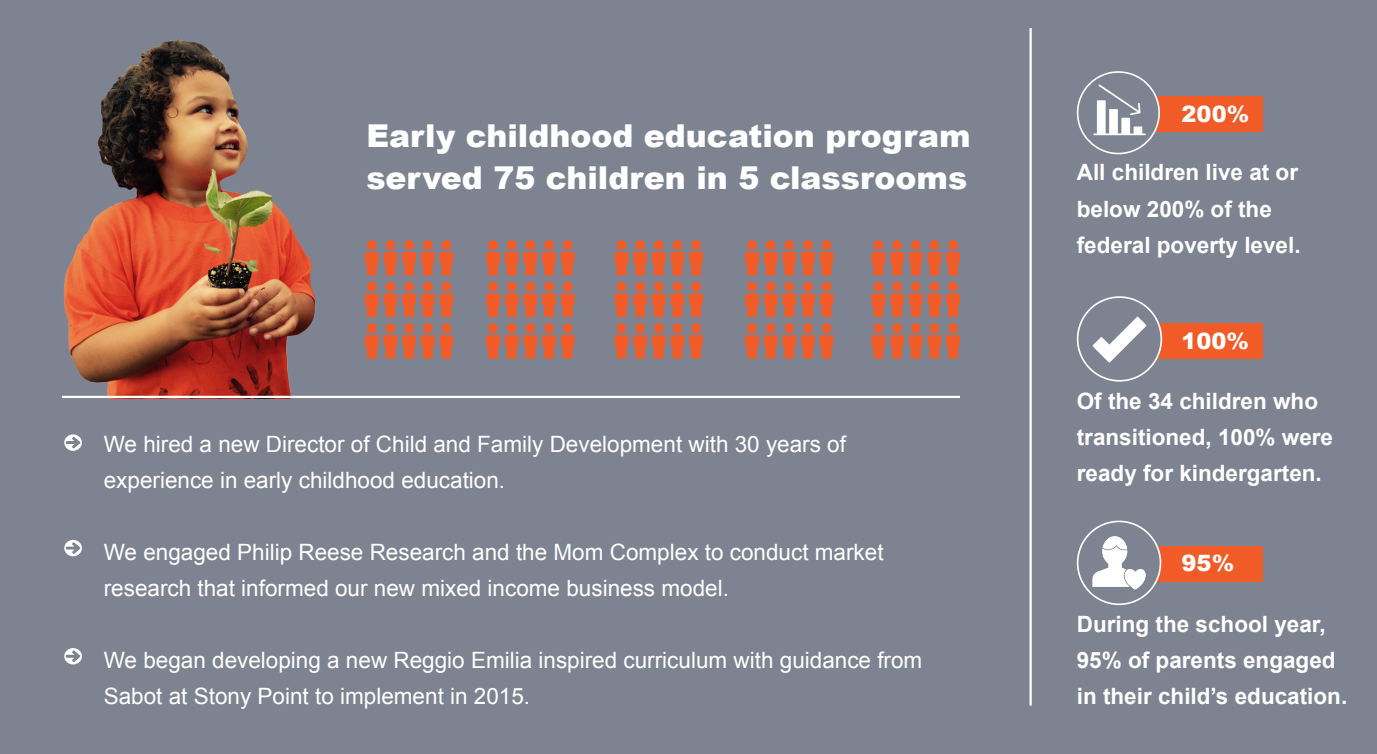
<style>
.page{position:relative;width:1377px;height:754px;background:#7d8390}
.page>*{position:absolute;margin:0;border:0;box-sizing:border-box;transform-origin:0 0}
.t1{font:900 31.5px "Arial";color:#fff}
.t2{font:22.5px/36px "Arial";color:#fff}
.t3{font:700 22.5px/36px "Arial";color:#fff}
.t4{font:900 22.5px "Arial";color:#fff}
</style>
<div class="page">
<hr style="left:1030px;top:28px;width:2px;height:677px;background:#fff">
<div style="left:404px;top:240px;width:10px;height:10px;background:#f15b27;border-radius:50%"></div>
<div style="left:367px;top:240px;width:10px;height:10px;background:#f15b27;border-radius:50%"></div>
<div style="left:386px;top:240px;width:9px;height:10px;background:#f15b27;border-radius:50%"></div>
<div style="left:423px;top:240px;width:10px;height:10px;background:#f15b27;border-radius:50%"></div>
<svg style="left:365px;top:252px;width:88px;height:23px"></svg>
<div style="left:442px;top:240px;width:9px;height:10px;background:#f15b27;border-radius:50%"></div>
<div style="left:404px;top:281px;width:10px;height:10px;background:#f15b27;border-radius:50%"></div>
<div style="left:367px;top:281px;width:10px;height:10px;background:#f15b27;border-radius:50%"></div>
<div style="left:386px;top:281px;width:9px;height:10px;background:#f15b27;border-radius:50%"></div>
<div style="left:423px;top:281px;width:10px;height:10px;background:#f15b27;border-radius:50%"></div>
<svg style="left:365px;top:293px;width:88px;height:24px"></svg>
<div style="left:442px;top:281px;width:9px;height:10px;background:#f15b27;border-radius:50%"></div>
<div style="left:404px;top:323px;width:10px;height:10px;background:#f15b27;border-radius:50%"></div>
<div style="left:367px;top:323px;width:10px;height:10px;background:#f15b27;border-radius:50%"></div>
<div style="left:386px;top:323px;width:9px;height:10px;background:#f15b27;border-radius:50%"></div>
<div style="left:423px;top:323px;width:10px;height:10px;background:#f15b27;border-radius:50%"></div>
<svg style="left:365px;top:335px;width:88px;height:23px"></svg>
<div style="left:442px;top:323px;width:9px;height:10px;background:#f15b27;border-radius:50%"></div>
<div style="left:911px;top:240px;width:10px;height:10px;background:#f15b27;border-radius:50%"></div>
<div style="left:874px;top:240px;width:9px;height:10px;background:#f15b27;border-radius:50%"></div>
<div style="left:892px;top:240px;width:10px;height:10px;background:#f15b27;border-radius:50%"></div>
<div style="left:930px;top:240px;width:9px;height:10px;background:#f15b27;border-radius:50%"></div>
<svg style="left:872px;top:252px;width:88px;height:23px"></svg>
<div style="left:948px;top:240px;width:10px;height:10px;background:#f15b27;border-radius:50%"></div>
<div style="left:911px;top:281px;width:10px;height:10px;background:#f15b27;border-radius:50%"></div>
<div style="left:874px;top:281px;width:9px;height:10px;background:#f15b27;border-radius:50%"></div>
<div style="left:892px;top:281px;width:10px;height:10px;background:#f15b27;border-radius:50%"></div>
<div style="left:930px;top:281px;width:9px;height:10px;background:#f15b27;border-radius:50%"></div>
<svg style="left:872px;top:293px;width:88px;height:24px"></svg>
<div style="left:948px;top:281px;width:10px;height:10px;background:#f15b27;border-radius:50%"></div>
<div style="left:911px;top:323px;width:10px;height:10px;background:#f15b27;border-radius:50%"></div>
<div style="left:874px;top:323px;width:9px;height:10px;background:#f15b27;border-radius:50%"></div>
<div style="left:892px;top:323px;width:10px;height:10px;background:#f15b27;border-radius:50%"></div>
<div style="left:930px;top:323px;width:9px;height:10px;background:#f15b27;border-radius:50%"></div>
<svg style="left:872px;top:335px;width:88px;height:23px"></svg>
<div style="left:948px;top:323px;width:10px;height:10px;background:#f15b27;border-radius:50%"></div>
<div style="left:784px;top:240px;width:10px;height:10px;background:#f15b27;border-radius:50%"></div>
<div style="left:747px;top:240px;width:10px;height:10px;background:#f15b27;border-radius:50%"></div>
<div style="left:766px;top:240px;width:10px;height:10px;background:#f15b27;border-radius:50%"></div>
<div style="left:803px;top:240px;width:10px;height:10px;background:#f15b27;border-radius:50%"></div>
<svg style="left:745px;top:252px;width:89px;height:23px"></svg>
<div style="left:822px;top:240px;width:10px;height:10px;background:#f15b27;border-radius:50%"></div>
<div style="left:784px;top:281px;width:10px;height:10px;background:#f15b27;border-radius:50%"></div>
<div style="left:747px;top:281px;width:10px;height:10px;background:#f15b27;border-radius:50%"></div>
<div style="left:766px;top:281px;width:10px;height:10px;background:#f15b27;border-radius:50%"></div>
<div style="left:803px;top:281px;width:10px;height:10px;background:#f15b27;border-radius:50%"></div>
<svg style="left:745px;top:293px;width:89px;height:24px"></svg>
<div style="left:822px;top:281px;width:10px;height:10px;background:#f15b27;border-radius:50%"></div>
<div style="left:784px;top:323px;width:10px;height:10px;background:#f15b27;border-radius:50%"></div>
<div style="left:747px;top:323px;width:10px;height:10px;background:#f15b27;border-radius:50%"></div>
<div style="left:766px;top:323px;width:10px;height:10px;background:#f15b27;border-radius:50%"></div>
<div style="left:803px;top:323px;width:10px;height:10px;background:#f15b27;border-radius:50%"></div>
<svg style="left:745px;top:335px;width:89px;height:23px"></svg>
<div style="left:822px;top:323px;width:10px;height:10px;background:#f15b27;border-radius:50%"></div>
<div style="left:654px;top:240px;width:10px;height:10px;background:#f15b27;border-radius:50%"></div>
<div style="left:617px;top:240px;width:9px;height:10px;background:#f15b27;border-radius:50%"></div>
<div style="left:635px;top:240px;width:10px;height:10px;background:#f15b27;border-radius:50%"></div>
<div style="left:673px;top:240px;width:9px;height:10px;background:#f15b27;border-radius:50%"></div>
<svg style="left:615px;top:252px;width:88px;height:23px"></svg>
<div style="left:691px;top:240px;width:10px;height:10px;background:#f15b27;border-radius:50%"></div>
<div style="left:654px;top:281px;width:10px;height:10px;background:#f15b27;border-radius:50%"></div>
<div style="left:617px;top:281px;width:9px;height:10px;background:#f15b27;border-radius:50%"></div>
<div style="left:635px;top:281px;width:10px;height:10px;background:#f15b27;border-radius:50%"></div>
<div style="left:673px;top:281px;width:9px;height:10px;background:#f15b27;border-radius:50%"></div>
<svg style="left:615px;top:293px;width:88px;height:24px"></svg>
<div style="left:691px;top:281px;width:10px;height:10px;background:#f15b27;border-radius:50%"></div>
<div style="left:654px;top:323px;width:10px;height:10px;background:#f15b27;border-radius:50%"></div>
<div style="left:617px;top:323px;width:9px;height:10px;background:#f15b27;border-radius:50%"></div>
<div style="left:635px;top:323px;width:10px;height:10px;background:#f15b27;border-radius:50%"></div>
<div style="left:673px;top:323px;width:9px;height:10px;background:#f15b27;border-radius:50%"></div>
<svg style="left:615px;top:335px;width:88px;height:23px"></svg>
<div style="left:691px;top:323px;width:10px;height:10px;background:#f15b27;border-radius:50%"></div>
<div style="left:525px;top:240px;width:10px;height:10px;background:#f15b27;border-radius:50%"></div>
<div style="left:488px;top:240px;width:10px;height:10px;background:#f15b27;border-radius:50%"></div>
<div style="left:507px;top:240px;width:10px;height:10px;background:#f15b27;border-radius:50%"></div>
<div style="left:544px;top:240px;width:10px;height:10px;background:#f15b27;border-radius:50%"></div>
<svg style="left:486px;top:252px;width:89px;height:23px"></svg>
<div style="left:563px;top:240px;width:10px;height:10px;background:#f15b27;border-radius:50%"></div>
<div style="left:525px;top:281px;width:10px;height:10px;background:#f15b27;border-radius:50%"></div>
<div style="left:488px;top:281px;width:10px;height:10px;background:#f15b27;border-radius:50%"></div>
<div style="left:507px;top:281px;width:10px;height:10px;background:#f15b27;border-radius:50%"></div>
<div style="left:544px;top:281px;width:10px;height:10px;background:#f15b27;border-radius:50%"></div>
<svg style="left:486px;top:293px;width:89px;height:24px"></svg>
<div style="left:563px;top:281px;width:10px;height:10px;background:#f15b27;border-radius:50%"></div>
<div style="left:525px;top:323px;width:10px;height:10px;background:#f15b27;border-radius:50%"></div>
<div style="left:488px;top:323px;width:10px;height:10px;background:#f15b27;border-radius:50%"></div>
<div style="left:507px;top:323px;width:10px;height:10px;background:#f15b27;border-radius:50%"></div>
<div style="left:544px;top:323px;width:10px;height:10px;background:#f15b27;border-radius:50%"></div>
<svg style="left:486px;top:335px;width:89px;height:23px"></svg>
<div style="left:563px;top:323px;width:10px;height:10px;background:#f15b27;border-radius:50%"></div>
<div style="left:1156px;top:96px;width:107px;height:36px;background:#f15b27"></div>
<div style="left:1078px;top:72px;width:81px;height:81px;background:#7d8390;border-radius:50%"></div>
<div style="left:1077px;top:71px;width:83px;height:83px;border:2px solid #fff;border-radius:50%"></div>
<svg style="left:1093px;top:84px;width:53px;height:51px"></svg>
<div style="left:1156px;top:323px;width:106px;height:36px;background:#f15b27"></div>
<div style="left:1078px;top:297px;width:83px;height:84px;background:#7d8390;border-radius:50%"></div>
<div style="left:1077px;top:296px;width:85px;height:85px;border:2px solid #fff;border-radius:50%"></div>
<svg style="left:1092px;top:316px;width:54px;height:46px"></svg>
<div style="left:1156px;top:546px;width:107px;height:35px;background:#f15b27"></div>
<div style="left:1078px;top:521px;width:82px;height:83px;background:#7d8390;border-radius:50%"></div>
<div style="left:1077px;top:520px;width:84px;height:85px;border:2px solid #fff;border-radius:50%"></div>
<svg style="left:1092px;top:536px;width:54px;height:54px"></svg>
<svg style="left:61px;top:431px;width:24px;height:23px"></svg>
<svg style="left:61px;top:536px;width:24px;height:23px"></svg>
<svg style="left:61px;top:644px;width:24px;height:24px"></svg>
<img style="left:63px;top:20px;width:285px;height:376px">
<hr style="left:62px;top:396px;width:898px;height:2px;background:#fff">
<p class="t1" style="left:366px;top:112px;width:606px">Early childhood education program</p>
<p class="t1" style="left:366px;top:155px;width:602px">served 75 children in 5 classrooms</p>
<p class="t2" style="left:104px;top:426px;width:744px">We hired a new Director of Child and Family Development with 30 years of</p>
<p class="t2" style="left:104px;top:462px;width:403px">experience in early childhood education.</p>
<p class="t2" style="left:104px;top:534px;width:781px">We engaged Philip Reese Research and the Mom Complex to conduct market research that informed our new mixed income business model.</p>
<p class="t2" style="left:104px;top:642px;width:820px">We began developing a new Reggio Emilia inspired curriculum with guidance from<br>Sabot at Stony Point to implement in 2015.</p>
<p class="t4" style="left:1182px;top:97px;width:69px">200%</p>
<p class="t3" style="left:1077px;top:155px;width:223px">All children live at or below 200% of the</p>
<p class="t3" style="left:1077px;top:227px;width:225px">federal poverty level.</p>
<p class="t4" style="left:1182px;top:324px;width:69px">100%</p>
<p class="t3" style="left:1077px;top:383px;width:243px">Of the 34 children who</p>
<p class="t3" style="left:1077px;top:419px;width:258px">transitioned, 100% were</p>
<p class="t3" style="left:1077px;top:455px;width:247px">ready for kindergarten.</p>
<p class="t4" style="left:1182px;top:547px;width:54px">95%</p>
<p class="t3" style="left:1077px;top:607px;width:260px">During the school year,<br>95% of parents engaged</p>
<p class="t3" style="left:1077px;top:679px;width:272px">in their child’s education.</p>
</div>
